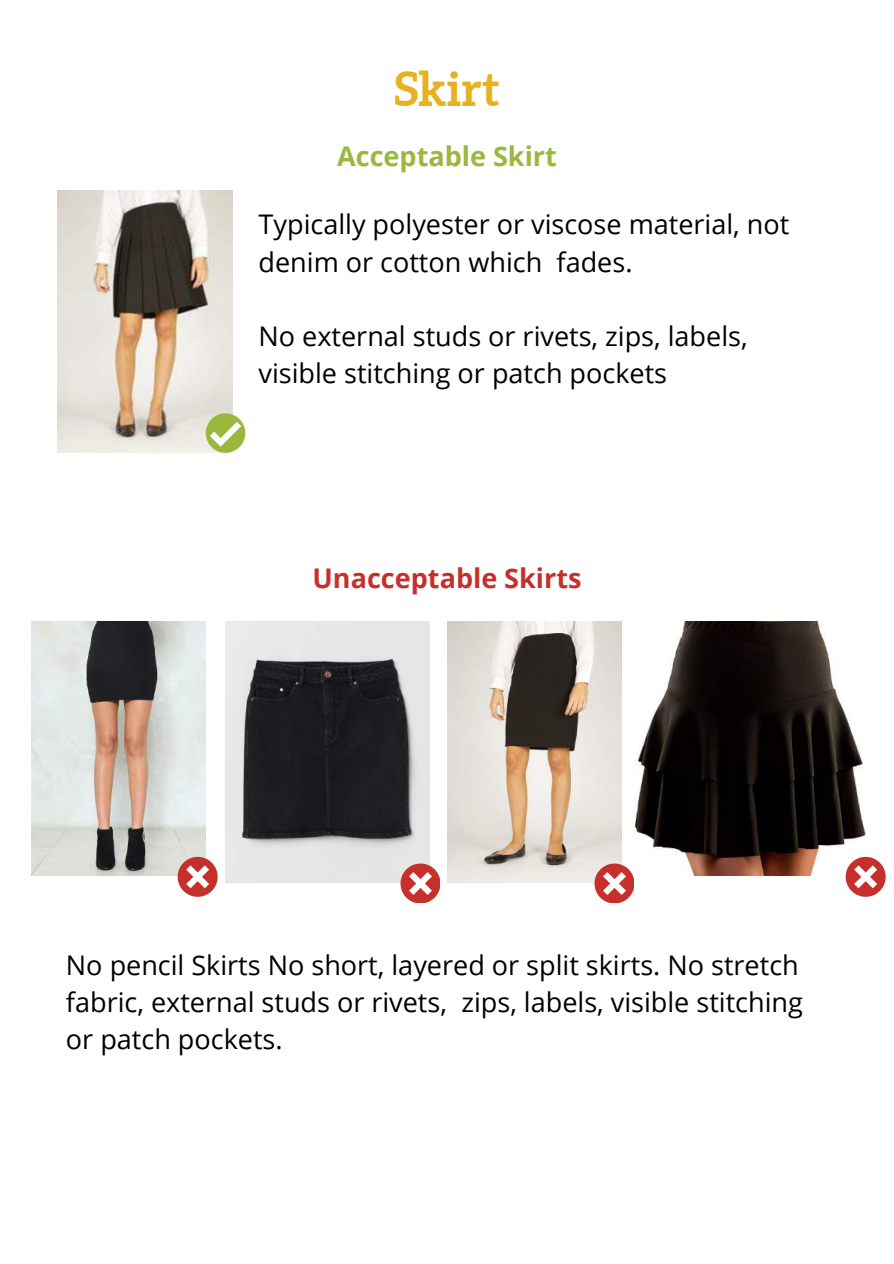
<style>
.page{position:relative;width:894px;height:1264px;background:#fff}
.page>*{position:absolute;margin:0;border:0;box-sizing:border-box;transform-origin:0 0}
.t1{font:700 47.25px "Aleo";color:#e7b220}
.t2{font:27px/37.2px "Open Sans";color:#000}
.t3{font:700 27px "Open Sans";color:#c6302c}
.t4{font:700 27px "Open Sans";color:#99b83c}
</style>
<div class="page">
<img style="left:57px;top:191px;width:175px;height:261px">
<svg style="left:206px;top:413px;width:39px;height:40px"></svg>
<img style="left:31px;top:621px;width:175px;height:254px">
<svg style="left:178px;top:856px;width:39px;height:40px"></svg>
<img style="left:447px;top:621px;width:174px;height:261px">
<img style="left:225px;top:621px;width:204px;height:261px">
<svg style="left:400px;top:863px;width:40px;height:40px"></svg>
<svg style="left:594px;top:863px;width:39px;height:40px"></svg>
<img style="left:633px;top:621px;width:232px;height:254px">
<svg style="left:845px;top:856px;width:39px;height:40px"></svg>
<h1 class="t1" style="left:394px;top:62px;width:107px">Skirt</h1>
<p class="t4" style="left:337px;top:137px;width:221px">Acceptable Skirt</p>
<p class="t2" style="left:258px;top:205px;width:532px">Typically polyester or viscose material, not denim or cotton which fades.</p>
<p class="t2" style="left:258px;top:317px;width:490px">No external studs or rivets, zips, labels, visible stitching or patch pockets</p>
<p class="t3" style="left:312px;top:559px;width:270px">Unacceptable Skirts</p>
<p class="t2" style="left:66px;top:945px;width:738px">No pencil Skirts No short, layered or split skirts. No stretch fabric, external studs or rivets, zips, labels, visible stitching or patch pockets.</p>
</div>
